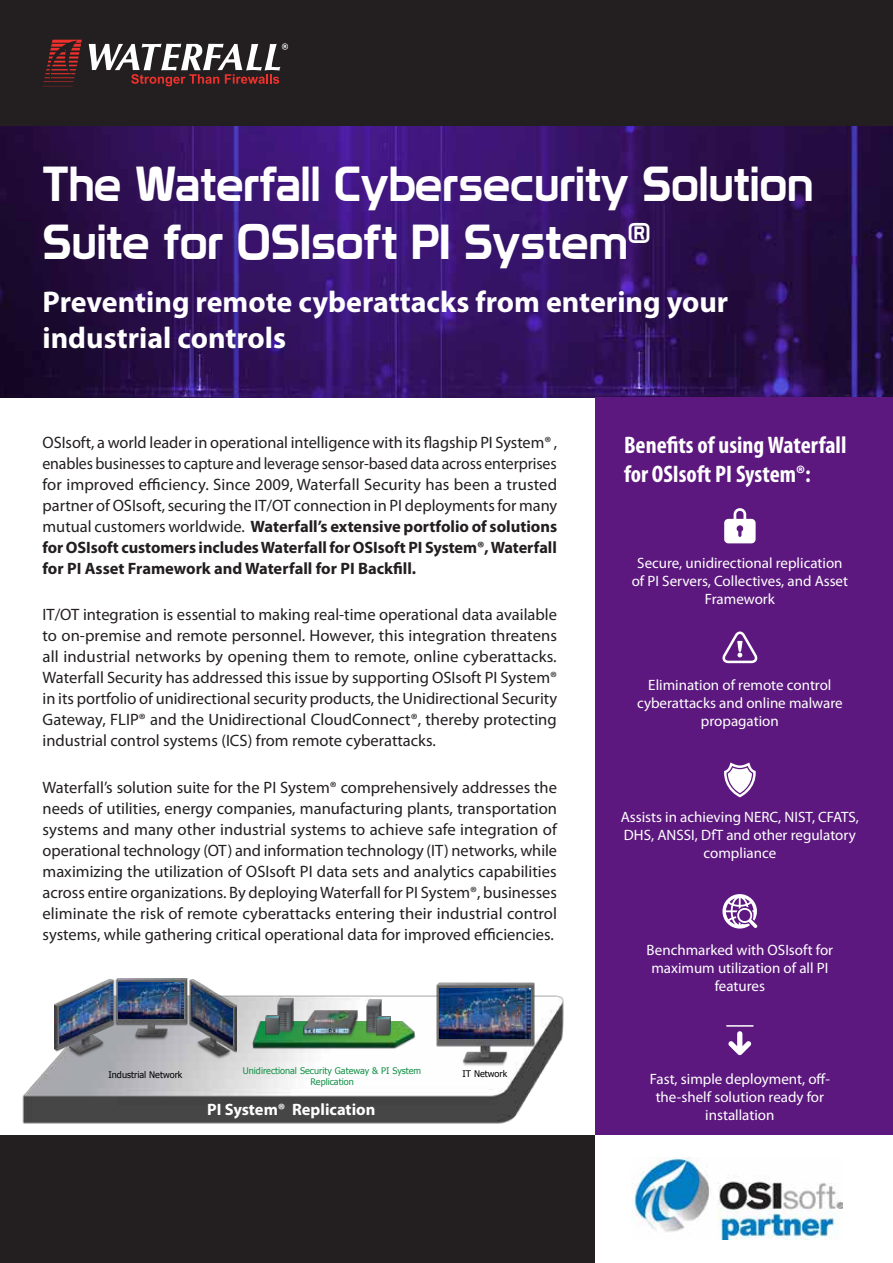
<style>
.page{position:relative;width:893px;height:1263px;background:#fff}
.page>*{position:absolute;margin:0;border:0;box-sizing:border-box;transform-origin:0 0}
.t1{font:48px/58.5px "Prototype";color:#fff}
.t2{font:700 30px/36px "Myriad Pro";color:#fff}
.t3{font:700 condensed 24px/28.8px "Myriad Pro";color:#fff}
.t4{font:16.5px/21px "Myriad Pro";color:#231f20;text-align:justify}
.t5{font:700 16.5px "Myriad Pro";color:#fff}
.t6{font:15px/18px "Myriad Pro";color:#fff;text-align:center}
.t7{font:9px "Tahoma";color:#118f45}
.t8{font:9px "Tahoma";color:#000}
.s1{font-weight:700}
</style>
<div class="page">
<img style="left:0;top:125px;width:893px;height:273px">
<div style="left:0;top:0;width:893px;height:125px;background:#231f20"></div>
<svg style="left:43px;top:40px;width:39px;height:42px"></svg>
<hr style="left:43px;top:86px;width:30px;height:1px;background:#ee312c">
<svg style="left:89px;top:43px;width:199px;height:43px"></svg>
<div style="left:595px;top:398px;width:298px;height:865px;background:#5c187e"></div>
<img style="left:22px;top:995px;width:542px;height:129px">
<img style="left:250px;top:1021px;width:170px;height:28px">
<img style="left:301px;top:1011px;width:59px;height:30px">
<img style="left:277px;top:996px;width:18px;height:39px">
<img style="left:264px;top:1015px;width:17px;height:21px">
<img style="left:365px;top:997px;width:17px;height:39px">
<img style="left:374px;top:1016px;width:17px;height:21px">
<img style="left:55px;top:978px;width:182px;height:82px">
<img style="left:59px;top:983px;width:53px;height:60px">
<img style="left:192px;top:983px;width:41px;height:62px">
<img style="left:119px;top:983px;width:65px;height:35px">
<img style="left:431px;top:982px;width:107px;height:86px">
<img style="left:440px;top:988px;width:91px;height:50px">
<svg style="left:724px;top:508px;width:32px;height:35px"></svg>
<svg style="left:722px;top:631px;width:36px;height:32px"></svg>
<svg style="left:724px;top:762px;width:32px;height:35px"></svg>
<svg style="left:722px;top:894px;width:35px;height:34px"></svg>
<svg style="left:728px;top:1031px;width:23px;height:24px"></svg>
<hr style="left:726px;top:1025px;width:27px;height:2px;background:#fff">
<div style="left:0;top:1135px;width:595px;height:128px;background:#231f20"></div>
<div style="left:595px;top:1135px;width:298px;height:128px;background:#fff"></div>
<img style="left:631px;top:1157px;width:211px;height:82px">
<h1 class="t1" style="left:43px;top:154px;width:773px">The Waterfall Cybersecurity Solution<br>Suite for OSIsoft PI System<sup>®</sup></h1>
<h2 class="t2" style="left:43px;top:283px;width:687px">Preventing remote cyberattacks from entering your industrial controls</h2>
<p class="t4" style="left:43px;top:431px;width:516px">OSIsoft, a world leader in operational intelligence with its flagship PI System® , enables businesses to capture and leverage sensor-based data across enterprises for improved efficiency. Since 2009, Waterfall Security has been a trusted partner of OSIsoft, securing the IT/OT connection in PI deployments for many mutual customers worldwide. <span class="s1">Waterfall’s extensive portfolio of solutions for OSIsoft customers includes Waterfall for OSIsoft PI System®, Waterfall for PI Asset Framework and Waterfall for PI Backfill.</span></p>
<p class="t4" style="left:43px;top:604px;width:516px">IT/OT integration is essential to making real-time operational data available to on-premise and remote personnel. However, this integration threatens all industrial networks by opening them to remote, online cyberattacks.<br>Waterfall Security has addressed this issue by supporting OSIsoft PI System® in its portfolio of unidirectional security products, the Unidirectional Security Gateway, FLIP® and the Unidirectional CloudConnect®, thereby protecting industrial control systems (ICS) from remote cyberattacks.</p>
<p class="t4" style="left:43px;top:776px;width:516px">Waterfall’s solution suite for the PI System® comprehensively addresses the needs of utilities, energy companies, manufacturing plants, transportation systems and many other industrial systems to achieve safe integration of operational technology (OT) and information technology (IT) networks, while maximizing the utilization of OSIsoft PI data sets and analytics capabilities across entire organizations. By deploying Waterfall for PI System®, businesses eliminate the risk of remote cyberattacks entering their industrial control systems, while gathering critical operational data for improved efficiencies.</p>
<p class="t8" style="left:109px;top:1068px;width:75px">Industrial Network</p>
<p class="t7" style="left:243px;top:1065px;width:180px">Unidirectional Security Gateway &amp; PI System</p>
<p class="t8" style="left:462px;top:1068px;width:46px">IT Network</p>
<p class="t7" style="left:310px;top:1076px;width:45px">Replication</p>
<p class="t5" style="left:207px;top:1098px;width:170px">PI System® Replication</p>
<h3 class="t3" style="left:624px;top:430px;width:224px">Benefits of using Waterfall for OSIsoft PI System®:</h3>
<p class="t6" style="left:632px;top:554px;width:218px">Secure, unidirectional replication of PI Servers, Collectives, and Asset<br>Framework</p>
<p class="t6" style="left:637px;top:675px;width:207px">Elimination of remote control cyberattacks and online malware propagation</p>
<p class="t6" style="left:621px;top:807px;width:240px">Assists in achieving NERC, NIST, CFATS,<br>DHS, ANSSI, DfT and other regulatory compliance</p>
<p class="t6" style="left:647px;top:941px;width:188px">Benchmarked with OSIsoft for maximum utilization of all PI features</p>
<p class="t6" style="left:650px;top:1069px;width:182px">Fast, simple deployment, off&shy;the-shelf solution ready for installation</p>
</div>
